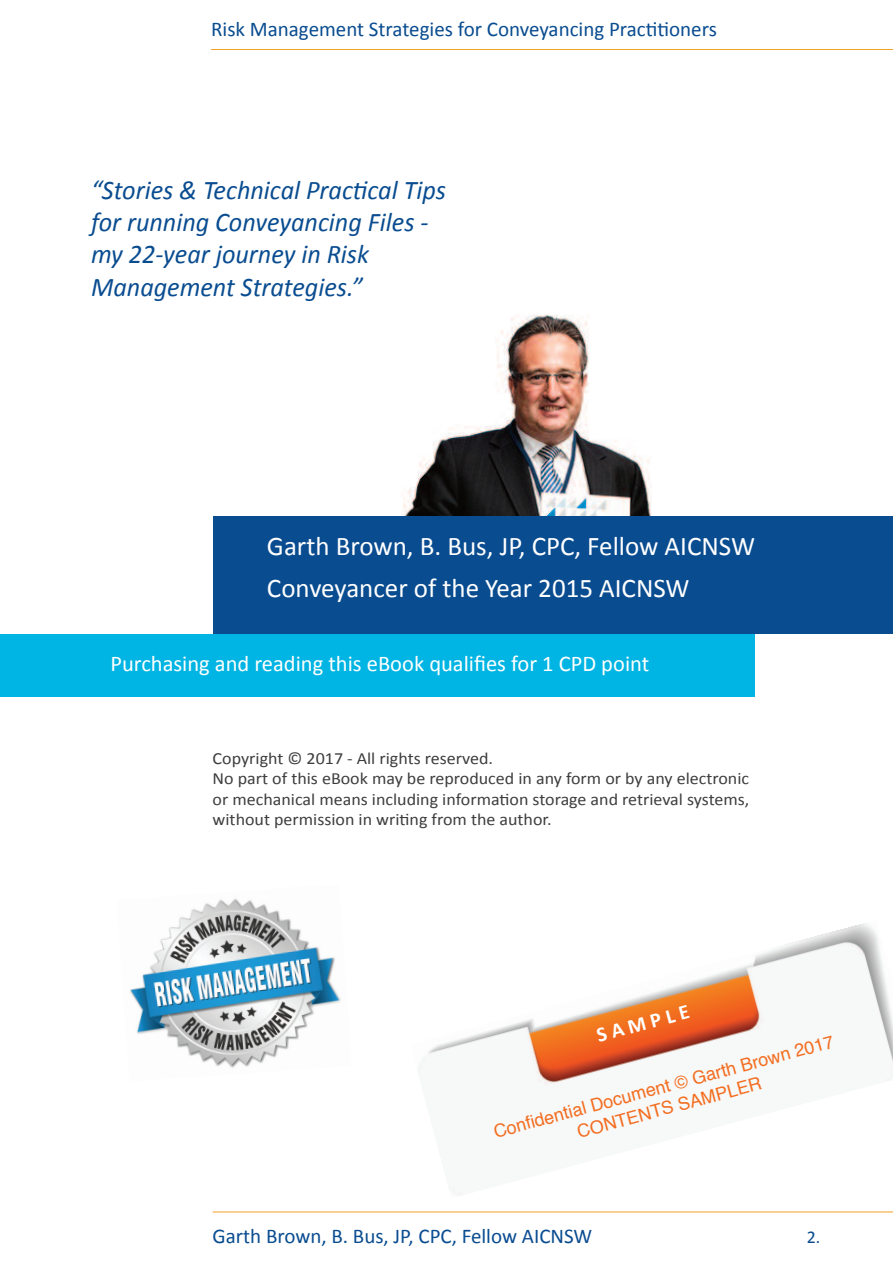
<style>
.page{position:relative;width:893px;height:1263px;background:#fff}
.page>*{position:absolute;margin:0;border:0;box-sizing:border-box;transform-origin:0 0}
.t1{font:italic 27px/32.4px "Calibri";color:#094c90}
.t2{font:27px/42px "Calibri";color:#fff}
.t3{font:22.5px "Calibri";color:#fff}
.t4{font:21px "Calibri";color:#094c90}
.t5{font:700 21px "Calibri";color:#fff}
.t6{font:18px/21.6px "Helvetica";color:#f36e21;text-align:center}
.t7{font:18px "Calibri";color:#094c90}
.t8{font:17.1px/20.5px "Calibri";color:#3e3e3f;scale:1.05 1}
</style>
<div class="page">
<img style="left:419px;top:923px;width:474px;height:272px">
<img style="left:402px;top:314px;width:250px;height:202px">
<div style="left:0;top:634px;width:755px;height:62px;background:#00b5e3"></div>
<div style="left:213px;top:516px;width:680px;height:118px;background:#094c90"></div>
<img style="left:130px;top:898px;width:211px;height:170px">
<hr style="left:211px;top:49px;width:682px;height:1px;background:#f1a124">
<hr style="left:213px;top:1211px;width:680px;height:1px;background:#f1a124">
<p class="t4" style="left:211px;top:16px;width:507px">Risk Management Strategies for Conveyancing Practitioners</p>
<h1 class="t1" style="left:91px;top:173px;width:356px">“Stories &amp; Technical Practical Tips for running Conveyancing Files - my 22-year journey in Risk<br>Management Strategies.”</h1>
<h1 class="t2" style="left:267px;top:524px;width:490px">Garth Brown, B. Bus, JP, CPC, Fellow AICNSW<br>Conveyancer of the Year 2015 AICNSW</h1>
<h2 class="t3" style="left:110px;top:649px;width:540px">Purchasing and reading this eBook qualifies for 1 CPD point</h2>
<p class="t8" style="left:213px;top:747px;width:513px">Copyright © 2017 - All rights reserved.<br>No part of this eBook may be reproduced in any form or by any electronic or mechanical means including information storage and retrieval systems, without permission in writing from the author.</p>
<p class="t5" style="left:594px;top:1022px;width:97px;rotate:-15deg">SAMPLE</p>
<p class="t6" style="left:492px;top:1123px;width:353px;rotate:-15deg">Confidential Document © Garth Brown 2017<br>CONTENTS SAMPLER</p>
<p class="t4" style="left:213px;top:1223px;width:381px">Garth Brown, B. Bus, JP, CPC, Fellow AICNSW</p>
<p class="t7" style="left:807px;top:1225px;width:15px">2.</p>
</div>
